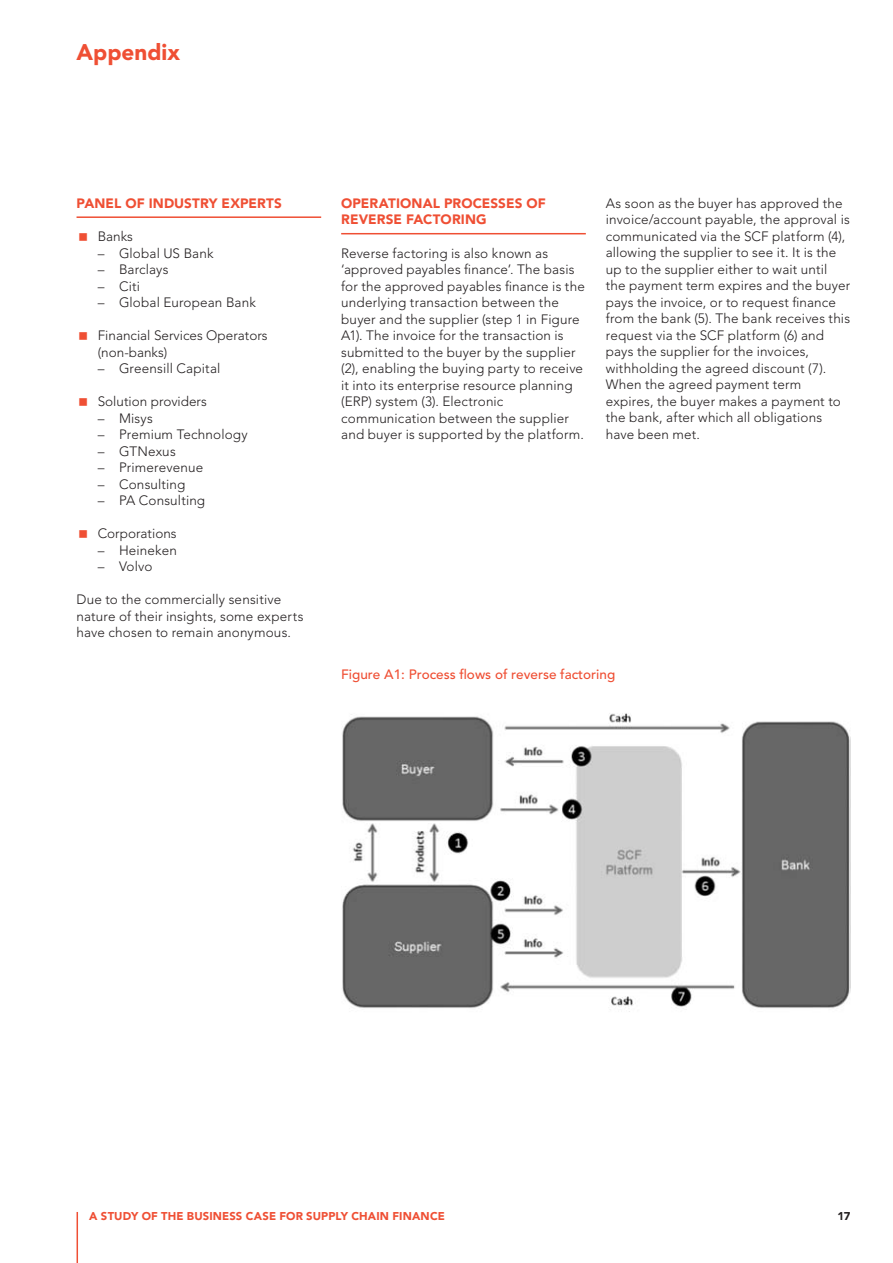
<style>
.page{position:relative;width:893px;height:1263px;background:#fff}
.page>*{position:absolute;margin:0;border:0;box-sizing:border-box;transform-origin:0 0}
.t1{font:900 22.5px "Avenir LT Std";color:#ef4f34}
.t2{font:300 13.5px/16.5px "Avenir LT Std";letter-spacing:.01em;color:#231f20}
.t3{font:900 13.5px/16.5px "Avenir LT Std";letter-spacing:.01em;color:#ef4f34}
.t4{font:500 13.5px "Avenir LT Std";color:#ef4f34}
.t5{font:900 11.25px "Avenir LT Std";letter-spacing:.015em;color:#ef4f34}
.t6{font:900 11.25px "Avenir LT Std";color:#231f20}
</style>
<div class="page">
<hr style="left:77px;top:1212px;width:1px;height:51px;background:#ef4f34">
<hr style="left:77px;top:216px;width:244px;height:2px;background:#ef4f34">
<hr style="left:341px;top:233px;width:245px;height:1px;background:#ef4f34">
<img style="left:342px;top:713px;width:508px;height:299px">
<h1 class="t1" style="left:77px;top:42px;width:105px">Appendix</h1>
<p class="t3" style="left:77px;top:196px;width:207px">PANEL OF INDUSTRY EXPERTS</p>
<p class="t2" style="left:98px;top:229px;width:37px">Banks</p>
<p class="t2" style="left:98px;top:246px;width:117px">– Global US Bank</p>
<p class="t2" style="left:98px;top:262px;width:72px">– Barclays</p>
<p class="t2" style="left:98px;top:279px;width:44px">– Citi</p>
<p class="t2" style="left:98px;top:295px;width:160px">– Global European Bank</p>
<p class="t2" style="left:98px;top:328px;width:171px">Financial Services Operators (non-banks)</p>
<p class="t2" style="left:98px;top:361px;width:124px">– Greensill Capital</p>
<p class="t2" style="left:98px;top:394px;width:111px">Solution providers</p>
<p class="t2" style="left:98px;top:411px;width:57px">– Misys</p>
<p class="t2" style="left:98px;top:427px;width:151px">– Premium Technology</p>
<p class="t2" style="left:98px;top:444px;width:79px">– GTNexus</p>
<p class="t2" style="left:98px;top:460px;width:107px">– Primerevenue</p>
<p class="t2" style="left:98px;top:477px;width:89px">– Consulting</p>
<p class="t2" style="left:98px;top:493px;width:109px">– PA Consulting</p>
<p class="t2" style="left:98px;top:526px;width:80px">Corporations</p>
<p class="t2" style="left:98px;top:543px;width:81px">– Heineken</p>
<p class="t2" style="left:98px;top:559px;width:56px">– Volvo</p>
<p class="t2" style="left:77px;top:592px;width:228px">Due to the commercially sensitive nature of their insights, some experts have chosen to remain anonymous.</p>
<p class="t3" style="left:341px;top:196px;width:206px">OPERATIONAL PROCESSES OF<br>REVERSE FACTORING</p>
<p class="t2" style="left:341px;top:246px;width:245px">Reverse factoring is also known as ‘approved payables finance’. The basis for the approved payables finance is the underlying transaction between the buyer and the supplier (step 1 in Figure A1). The invoice for the transaction is submitted to the buyer by the supplier (2), enabling the buying party to receive it into its enterprise resource planning (ERP) system (3). Electronic communication between the supplier and buyer is supported by the platform.</p>
<p class="t2" style="left:606px;top:196px;width:246px">As soon as the buyer has approved the invoice/account payable, the approval is communicated via the SCF platform (4), allowing the supplier to see it. It is the up to the supplier either to wait until the payment term expires and the buyer pays the invoice, or to request finance from the bank (5). The bank receives this request via the SCF platform (6) and pays the supplier for the invoices, withholding the agreed discount (7).<br>When the agreed payment term expires, the buyer makes a payment to the bank, after which all obligations have been met.</p>
<p class="t4" style="left:341px;top:668px;width:276px">Figure A1: Process flows of reverse factoring</p>
<p class="t5" style="left:89px;top:1211px;width:357px">A STUDY OF THE BUSINESS CASE FOR SUPPLY CHAIN FINANCE</p>
<p class="t6" style="left:838px;top:1211px;width:14px">17</p>
</div>
